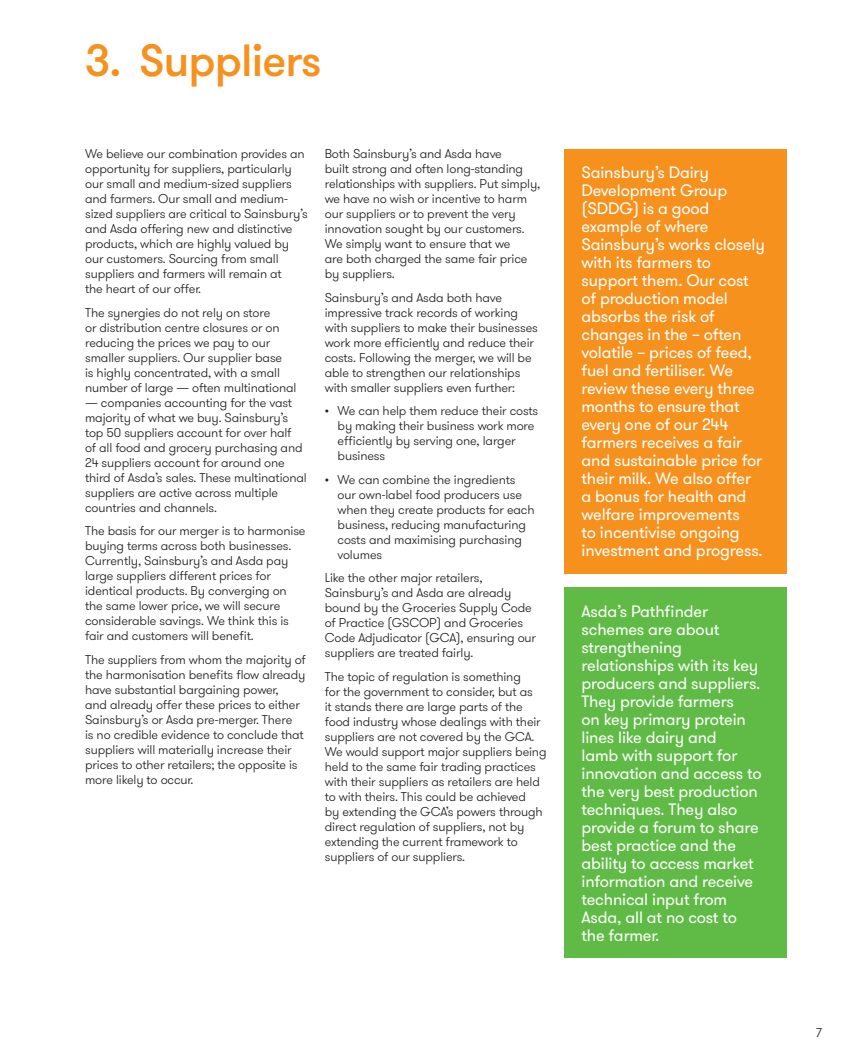
<style>
.page{position:relative;width:851px;height:1063px;background:#fff}
.page>*{position:absolute;margin:0;border:0;box-sizing:border-box;transform-origin:0 0}
.t1{font:500 45px "GT Walsheim Pro";letter-spacing:-.02em;color:#f6911e}
._11_Body-text{font:16.5px/18px "GT Walsheim Pro";letter-spacing:-.01em;color:#fff}
._11_Body-text-2{font:300 12.75px/15px "GT Walsheim Pro";letter-spacing:-.01em;color:#231f20}
</style>
<div class="page">
<div style="left:564px;top:149px;width:223px;height:424px;background:#f6911e"></div>
<div style="left:564px;top:588px;width:223px;height:370px;background:#60bb46"></div>
<p class="t1" style="left:85px;top:32px;width:238px">3. Suppliers</p>
<p class="_11_Body-text-2" style="left:85px;top:147px;width:224px">We believe our combination provides an opportunity for suppliers, particularly our small and medium-sized suppliers and farmers. Our small and medium&shy;sized suppliers are critical to Sainsbury’s and Asda offering new and distinctive products, which are highly valued by our customers. Sourcing from small suppliers and farmers will remain at<br>the heart of our offer.</p>
<p class="_11_Body-text-2" style="left:85px;top:305px;width:213px">The synergies do not rely on store<br>or distribution centre closures or on reducing the prices we pay to our smaller suppliers. Our supplier base<br>is highly concentrated, with a small number of large — often multinational</p>
<p class="_11_Body-text-2" style="left:85px;top:395px;width:223px">— companies accounting for the vast majority of what we buy. Sainsbury’s top 50 suppliers account for over half<br>of all food and grocery purchasing and 24 suppliers account for around one third of Asda’s sales. These multinational suppliers are active across multiple countries and channels.</p>
<p class="_11_Body-text-2" style="left:85px;top:524px;width:222px">The basis for our merger is to harmonise buying terms across both businesses.<br>Currently, Sainsbury’s and Asda pay large suppliers different prices for identical products. By converging on the same lower price, we will secure considerable savings. We think this is fair and customers will benefit.</p>
<p class="_11_Body-text-2" style="left:85px;top:652px;width:222px">The suppliers from whom the majority of the harmonisation benefits flow already have substantial bargaining power,<br>and already offer these prices to either Sainsbury’s or Asda pre-merger. There<br>is no credible evidence to conclude that suppliers will materially increase their prices to other retailers; the opposite is more likely to occur.</p>
<p class="_11_Body-text-2" style="left:325px;top:147px;width:217px">Both Sainsbury’s and Asda have<br>built strong and often long-standing relationships with suppliers. Put simply, we have no wish or incentive to harm our suppliers or to prevent the very innovation sought by our customers.<br>We simply want to ensure that we<br>are both charged the same fair price by suppliers.</p>
<p class="_11_Body-text-2" style="left:325px;top:290px;width:214px">Sainsbury’s and Asda both have impressive track records of working with suppliers to make their businesses work more efficiently and reduce their costs. Following the merger, we will be able to strengthen our relationships with smaller suppliers even further:</p>
<p class="_11_Body-text-2" style="left:337px;top:404px;width:202px;text-indent:-13px">• We can help them reduce their costs by making their business work more efficiently by serving one, larger business</p>
<p class="_11_Body-text-2" style="left:337px;top:472px;width:198px;text-indent:-13px">• We can combine the ingredients our own-label food producers use when they create products for each business, reducing manufacturing costs and maximising purchasing volumes</p>
<p class="_11_Body-text-2" style="left:325px;top:571px;width:213px">Like the other major retailers, Sainsbury’s and Asda are already bound by the Groceries Supply Code of Practice (GSCOP) and Groceries Code Adjudicator (GCA), ensuring our suppliers are treated fairly.</p>
<p class="_11_Body-text-2" style="left:325px;top:669px;width:223px">The topic of regulation is something<br>for the government to consider, but as<br>it stands there are large parts of the food industry whose dealings with their suppliers are not covered by the GCA.<br>We would support major suppliers being held to the same fair trading practices with their suppliers as retailers are held to with theirs. This could be achieved<br>by extending the GCA’s powers through direct regulation of suppliers, not by extending the current framework to suppliers of our suppliers.</p>
<p class="_11_Body-text" style="left:581px;top:164px;width:185px">Sainsbury’s Dairy<br>Development Group (SDDG) is a good example of where<br>Sainsbury’s works closely with its farmers to support them. Our cost of production model absorbs the risk of changes in the – often volatile – prices of feed, fuel and fertiliser. We review these every three months to ensure that every one of our 244 farmers receives a fair and sustainable price for their milk. We also offer a bonus for health and welfare improvements<br>to incentivise ongoing investment and progress.</p>
<p class="_11_Body-text" style="left:581px;top:603px;width:182px">Asda’s Pathfinder schemes are about strengthening relationships with its key producers and suppliers.<br>They provide farmers<br>on key primary protein lines like dairy and<br>lamb with support for innovation and access to the very best production techniques. They also provide a forum to share best practice and the ability to access market information and receive technical input from<br>Asda, all at no cost to the farmer.</p>
<p class="_11_Body-text-2" style="left:816px;top:1026px;width:7px">7</p>
</div>
